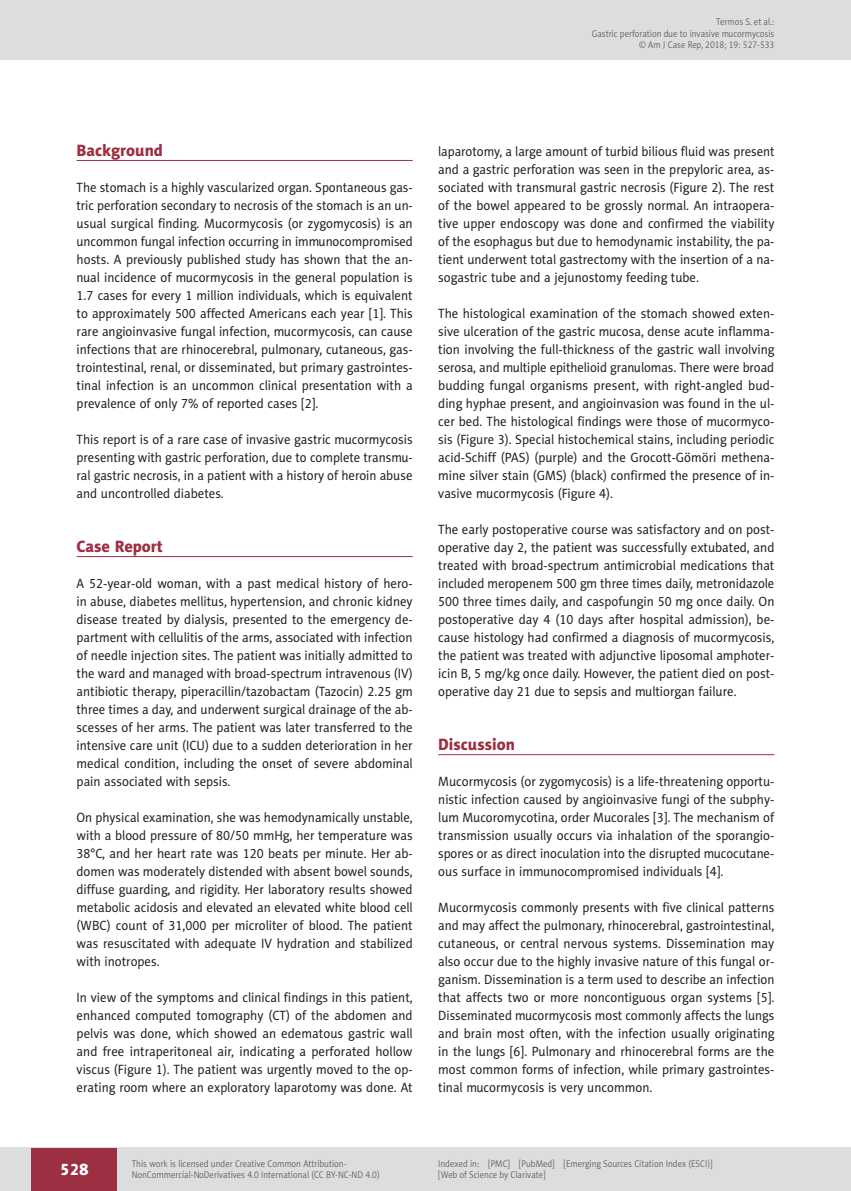
<style>
.page{position:relative;width:851px;height:1191px;background:#fff}
.page>*{position:absolute;margin:0;border:0;box-sizing:border-box;transform-origin:0 0}
.AJCR_Headline_1{font:16.5px "Naomi Sans EFN Heavy";color:#9d2f42}
.t1{font:16.5px "Naomi Sans EFN Heavy";color:#fff}
.AJCR_Body{font:13.5px/18px "Naomi Sans EFN";color:#231f20;text-align:justify;scale:.95 1}
.AJCR_Body-2{font:13.5px/18px "Naomi Sans EFN";color:#231f20;text-align:justify;scale:.94 1}
.AJCR_pagina_zywa{font:9.75px/11.2px "Naomi Sans EFN Light";color:#57585a;scale:.9 1}
.AJCR_pagina_sygnatur{font:9.75px "Naomi Sans EFN Light";color:#57585a;scale:.9 1}
</style>
<div class="page">
<hr style="left:77px;top:160px;width:335px;height:1px;background:#9d2f42">
<hr style="left:77px;top:556px;width:335px;height:1px;background:#9d2f42">
<hr style="left:438px;top:754px;width:336px;height:1px;background:#9d2f42">
<div style="left:0;top:1148px;width:850px;height:43px;background:#dcdddf"></div>
<div style="left:32px;top:1147px;width:85px;height:43px;background:#9d2f42"></div>
<div style="left:0;top:0;width:850px;height:60px;background:#dcdddf"></div>
<hr style="left:850px;top:0;width:1px;height:60px;background:#dcdddf">
<p class="AJCR_pagina_zywa" style="left:591px;top:16px;width:204px;text-align:right">Termos S. et al.:<br>Gastric perforation due to invasive mucormycosis</p>
<p class="AJCR_pagina_sygnatur" style="left:639px;top:39px;width:152px">© Am J Case Rep, 2018; 19: 527-533</p>
<p class="AJCR_Headline_1" style="left:77px;top:140px;width:88px">Background</p>
<p class="AJCR_Body" style="left:77px;top:178px;width:355px">The stomach is a highly vascularized organ. Spontaneous gas&shy;tric perforation secondary to necrosis of the stomach is an un&shy;usual surgical finding. Mucormycosis (or zygomycosis) is an uncommon fungal infection occurring in immunocompromised hosts. A previously published study has shown that the an&shy;nual incidence of mucormycosis in the general population is 1.7 cases for every 1 million individuals, which is equivalent to approximately 500 affected Americans each year [1]. This rare angioinvasive fungal infection, mucormycosis, can cause infections that are rhinocerebral, pulmonary, cutaneous, gas&shy;trointestinal, renal, or disseminated, but primary gastrointes&shy;tinal infection is an uncommon clinical presentation with a prevalence of only 7% of reported cases [2].</p>
<p class="AJCR_Body" style="left:77px;top:430px;width:355px">This report is of a rare case of invasive gastric mucormycosis presenting with gastric perforation, due to complete transmu&shy;ral gastric necrosis, in a patient with a history of heroin abuse and uncontrolled diabetes.</p>
<p class="AJCR_Headline_1" style="left:77px;top:536px;width:88px">Case Report</p>
<p class="AJCR_Body" style="left:77px;top:574px;width:355px">A 52-year-old woman, with a past medical history of hero&shy;in abuse, diabetes mellitus, hypertension, and chronic kidney disease treated by dialysis, presented to the emergency de&shy;partment with cellulitis of the arms, associated with infection of needle injection sites. The patient was initially admitted to the ward and managed with broad-spectrum intravenous (IV) antibiotic therapy, piperacillin/tazobactam (Tazocin) 2.25 gm three times a day, and underwent surgical drainage of the ab&shy;scesses of her arms. The patient was later transferred to the intensive care unit (ICU) due to a sudden deterioration in her medical condition, including the onset of severe abdominal pain associated with sepsis.</p>
<p class="AJCR_Body-2" style="left:77px;top:808px;width:359px">On physical examination, she was hemodynamically unstable, with a blood pressure of 80/50 mmHg, her temperature was 38°C, and her heart rate was 120 beats per minute. Her ab&shy;domen was moderately distended with absent bowel sounds, diffuse guarding, and rigidity. Her laboratory results showed metabolic acidosis and elevated an elevated white blood cell (WBC) count of 31,000 per microliter of blood. The patient was resuscitated with adequate IV hydration and stabilized with inotropes.</p>
<p class="AJCR_Body" style="left:77px;top:988px;width:355px">In view of the symptoms and clinical findings in this patient, enhanced computed tomography (CT) of the abdomen and pelvis was done, which showed an edematous gastric wall and free intraperitoneal air, indicating a perforated hollow viscus (Figure 1). The patient was urgently moved to the op&shy;erating room where an exploratory laparotomy was done. At</p>
<p class="AJCR_Body-2" style="left:438px;top:142px;width:359px">laparotomy, a large amount of turbid bilious fluid was present and a gastric perforation was seen in the prepyloric area, as&shy;sociated with transmural gastric necrosis (Figure 2). The rest of the bowel appeared to be grossly normal. An intraopera&shy;tive upper endoscopy was done and confirmed the viability of the esophagus but due to hemodynamic instability, the pa&shy;tient underwent total gastrectomy with the insertion of a na&shy;sogastric tube and a jejunostomy feeding tube.</p>
<p class="AJCR_Body" style="left:438px;top:304px;width:355px">The histological examination of the stomach showed exten&shy;sive ulceration of the gastric mucosa, dense acute inflamma&shy;tion involving the full-thickness of the gastric wall involving serosa, and multiple epithelioid granulomas. There were broad budding fungal organisms present, with right-angled bud&shy;ding hyphae present, and angioinvasion was found in the ul&shy;cer bed. The histological findings were those of mucormyco&shy;sis (Figure 3). Special histochemical stains, including periodic acid-Schiff (PAS) (purple) and the Grocott-Gömöri methena&shy;mine silver stain (GMS) (black) confirmed the presence of in&shy;vasive mucormycosis (Figure 4).</p>
<p class="AJCR_Body" style="left:438px;top:520px;width:355px">The early postoperative course was satisfactory and on post&shy;operative day 2, the patient was successfully extubated, and treated with broad-spectrum antimicrobial medications that included meropenem 500 gm three times daily, metronidazole 500 three times daily, and caspofungin 50 mg once daily. On postoperative day 4 (10 days after hospital admission), be&shy;cause histology had confirmed a diagnosis of mucormycosis, the patient was treated with adjunctive liposomal amphoter&shy;icin B, 5 mg/kg once daily. However, the patient died on post&shy;operative day 21 due to sepsis and multiorgan failure.</p>
<p class="AJCR_Headline_1" style="left:438px;top:734px;width:78px">Discussion</p>
<p class="AJCR_Body" style="left:438px;top:772px;width:355px">Mucormycosis (or zygomycosis) is a life-threatening opportu&shy;nistic infection caused by angioinvasive fungi of the subphy&shy;lum Mucoromycotina, order Mucorales [3]. The mechanism of transmission usually occurs via inhalation of the sporangio&shy;spores or as direct inoculation into the disrupted mucocutane&shy;ous surface in immunocompromised individuals [4].</p>
<p class="AJCR_Body" style="left:438px;top:898px;width:355px">Mucormycosis commonly presents with five clinical patterns and may affect the pulmonary, rhinocerebral, gastrointestinal, cutaneous, or central nervous systems. Dissemination may also occur due to the highly invasive nature of this fungal or&shy;ganism. Dissemination is a term used to describe an infection that affects two or more noncontiguous organ systems [5].<br>Disseminated mucormycosis most commonly affects the lungs and brain most often, with the infection usually originating in the lungs [6]. Pulmonary and rhinocerebral forms are the most common forms of infection, while primary gastrointes&shy;tinal mucormycosis is very uncommon.</p>
<p class="t1" style="left:60px;top:1159px;width:30px">528</p>
<p class="AJCR_pagina_zywa" style="left:132px;top:1158px;width:277px">This work is licensed under Creative Common Attribution-<br>NonCommercial-NoDerivatives 4.0 International (CC BY-NC-ND 4.0)</p>
<p class="AJCR_pagina_zywa" style="left:438px;top:1158px;width:306px">Indexed in: [PMC] [PubMed] [Emerging Sources Citation Index (ESCI)] [Web of Science by Clarivate]</p>
</div>
